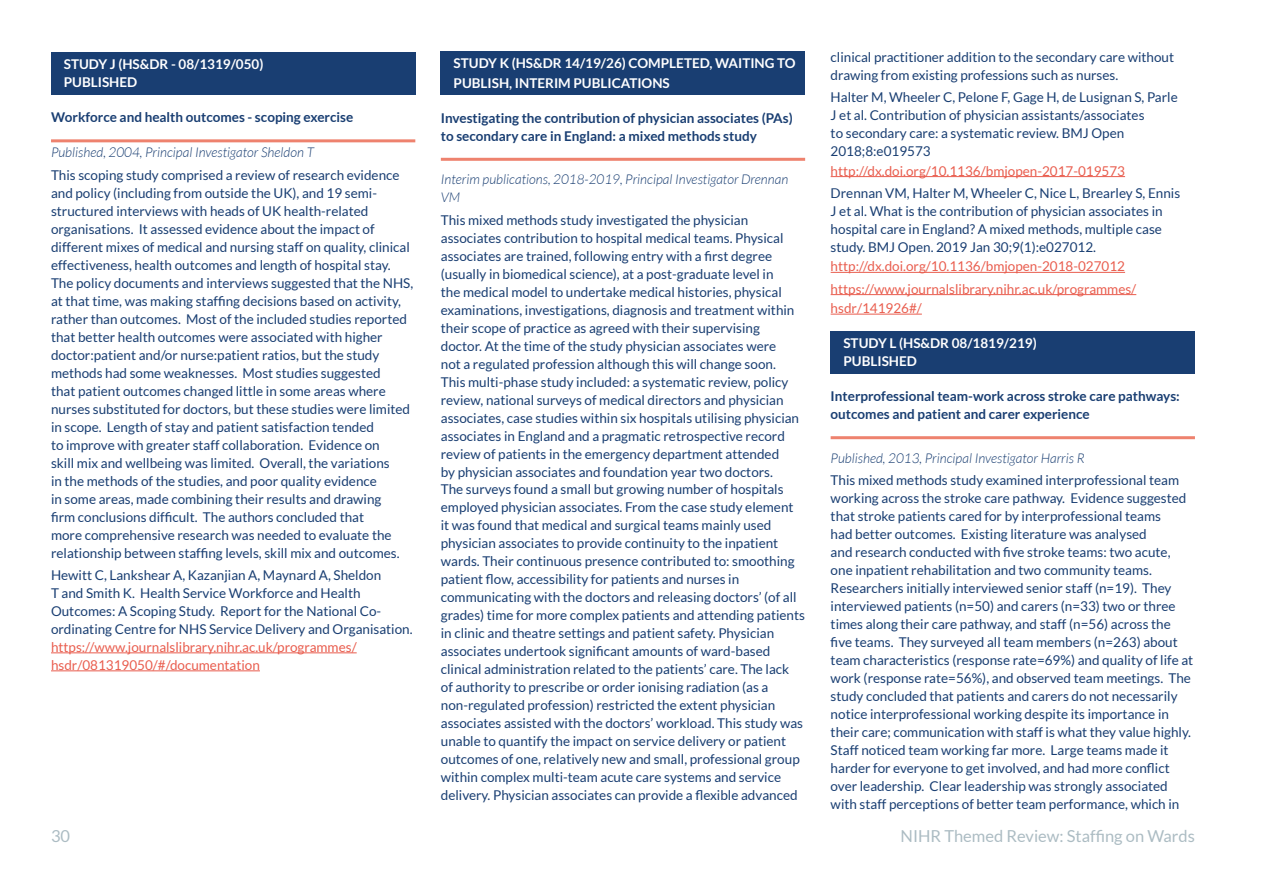
<style>
.page{position:relative;width:1263px;height:893px;background:#fff}
.page>*{position:absolute;margin:0;border:0;box-sizing:border-box;transform-origin:0 0}
.t1{font:16.5px "Lato";color:#acbcc3}
.t2{font:13.5px/18px "Lato";color:#193e72}
.t3{font:13.5px/18px "Lato";color:#e95d4e}
.t4{font:700 13.5px/18px "Lato";color:#193e72}
.t5{font:italic 300 13.5px/18px "Lato";color:#193e72}
.t6{font:700 13.5px/18px "Lato";color:#fff}
</style>
<div class="page">
<div style="left:51px;top:52px;width:364px;height:42px;background:#193e72"></div>
<hr style="left:51px;top:139px;width:364px;height:3px;background:#ee826e">
<hr style="left:51px;top:652px;width:306px;height:1px;background:#e95d4e">
<hr style="left:51px;top:670px;width:209px;height:1px;background:#e95d4e">
<div style="left:441px;top:51px;width:364px;height:44px;background:#193e72"></div>
<hr style="left:441px;top:158px;width:364px;height:3px;background:#ee826e">
<hr style="left:831px;top:176px;width:294px;height:1px;background:#e95d4e">
<hr style="left:831px;top:272px;width:294px;height:1px;background:#e95d4e">
<hr style="left:831px;top:294px;width:305px;height:1px;background:#e95d4e">
<hr style="left:831px;top:314px;width:91px;height:1px;background:#e95d4e">
<div style="left:831px;top:331px;width:364px;height:42px;background:#193e72"></div>
<hr style="left:831px;top:436px;width:364px;height:3px;background:#ee826e">
<p class="t6" style="left:64px;top:55px;width:201px">STUDY J (HS&amp;DR - 08/1319/050)<br>PUBLISHED</p>
<p class="t4" style="left:51px;top:108px;width:304px">Workforce and health outcomes - scoping exercise</p>
<p class="t5" style="left:51px;top:144px;width:264px">Published, 2004, Principal Investigator Sheldon T</p>
<p class="t2" style="left:51px;top:166px;width:364px">This scoping study comprised a review of research evidence and policy (including from outside the UK), and 19 semi&shy;structured interviews with heads of UK health-related organisations. It assessed evidence about the impact of different mixes of medical and nursing staff on quality, clinical effectiveness, health outcomes and length of hospital stay.<br>The policy documents and interviews suggested that the NHS, at that time, was making staffing decisions based on activity, rather than outcomes. Most of the included studies reported that better health outcomes were associated with higher doctor:patient and/or nurse:patient ratios, but the study methods had some weaknesses. Most studies suggested<br>that patient outcomes changed little in some areas where nurses substituted for doctors, but these studies were limited in scope. Length of stay and patient satisfaction tended<br>to improve with greater staff collaboration. Evidence on<br>skill mix and wellbeing was limited. Overall, the variations<br>in the methods of the studies, and poor quality evidence<br>in some areas, made combining their results and drawing<br>firm conclusions difficult. The authors concluded that<br>more comprehensive research was needed to evaluate the relationship between staffing levels, skill mix and outcomes.</p>
<p class="t2" style="left:51px;top:566px;width:363px">Hewitt C, Lankshear A, Kazanjian A, Maynard A, Sheldon<br>T and Smith K. Health Service Workforce and Health Outcomes: A Scoping Study. Report for the National Co&shy;ordinating Centre for NHS Service Delivery and Organisation.</p>
<p class="t3" style="left:51px;top:638px;width:307px">https://www.journalslibrary.nihr.ac.uk/programmes/ hsdr/081319050/#/documentation</p>
<p class="t6" style="left:454px;top:53px;width:343px;line-height:19.5px">STUDY K (HS&amp;DR 14/19/26) COMPLETED, WAITING TO<br>PUBLISH, INTERIM PUBLICATIONS</p>
<p class="t4" style="left:441px;top:109px;width:353px">Investigating the contribution of physician associates (PAs) to secondary care in England: a mixed methods study</p>
<p class="t5" style="left:441px;top:171px;width:349px">Interim publications, 2018-2019, Principal Investigator Drennan<br>VM</p>
<p class="t2" style="left:441px;top:211px;width:366px">This mixed methods study investigated the physician associates contribution to hospital medical teams. Physical associates are trained, following entry with a first degree (usually in biomedical science), at a post-graduate level in<br>the medical model to undertake medical histories, physical examinations, investigations, diagnosis and treatment within their scope of practice as agreed with their supervising<br>doctor. At the time of the study physician associates were<br>not a regulated profession although this will change soon.<br>This multi-phase study included: a systematic review, policy review, national surveys of medical directors and physician associates, case studies within six hospitals utilising physician associates in England and a pragmatic retrospective record review of patients in the emergency department attended<br>by physician associates and foundation year two doctors.<br>The surveys found a small but growing number of hospitals employed physician associates. From the case study element it was found that medical and surgical teams mainly used physician associates to provide continuity to the inpatient wards. Their continuous presence contributed to: smoothing patient flow, accessibility for patients and nurses in communicating with the doctors and releasing doctors’ (of all grades) time for more complex patients and attending patients in clinic and theatre settings and patient safety. Physician associates undertook significant amounts of ward-based clinical administration related to the patients’ care. The lack<br>of authority to prescribe or order ionising radiation (as a non-regulated profession) restricted the extent physician associates assisted with the doctors’ workload. This study was unable to quantify the impact on service delivery or patient outcomes of one, relatively new and small, professional group within complex multi-team acute care systems and service delivery. Physician associates can provide a flexible advanced</p>
<p class="t2" style="left:831px;top:48px;width:345px">clinical practitioner addition to the secondary care without drawing from existing professions such as nurses.</p>
<p class="t2" style="left:831px;top:88px;width:349px">Halter M, Wheeler C, Pelone F, Gage H, de Lusignan S, Parle J et al. Contribution of physician assistants/associates<br>to secondary care: a systematic review. BMJ Open 2018;8:e019573</p>
<p class="t3" style="left:831px;top:162px;width:296px">http://dx.doi.org/10.1136/bmjopen-2017-019573</p>
<p class="t2" style="left:831px;top:184px;width:351px">Drennan VM, Halter M, Wheeler C, Nice L, Brearley S, Ennis J et al. What is the contribution of physician associates in hospital care in England? A mixed methods, multiple case study. BMJ Open. 2019 Jan 30;9(1):e027012.</p>
<p class="t3" style="left:831px;top:255px;width:307px;line-height:22.2px">http://dx.doi.org/10.1136/bmjopen-2018-027012 https://www.journalslibrary.nihr.ac.uk/programmes/</p>
<p class="t3" style="left:831px;top:299px;width:93px">hsdr/141926#/</p>
<p class="t6" style="left:843px;top:334px;width:195px">STUDY L (HS&amp;DR 08/1819/219)<br>PUBLISHED</p>
<p class="t4" style="left:831px;top:387px;width:351px">Interprofessional team-work across stroke care pathways: outcomes and patient and carer experience</p>
<p class="t5" style="left:831px;top:449px;width:255px">Published, 2013, Principal Investigator Harris R</p>
<p class="t2" style="left:831px;top:471px;width:364px">This mixed methods study examined interprofessional team working across the stroke care pathway. Evidence suggested that stroke patients cared for by interprofessional teams<br>had better outcomes. Existing literature was analysed<br>and research conducted with five stroke teams: two acute, one inpatient rehabilitation and two community teams.<br>Researchers initially interviewed senior staff (n=19). They interviewed patients (n=50) and carers (n=33) two or three times along their care pathway, and staff (n=56) across the five teams. They surveyed all team members (n=263) about team characteristics (response rate=69%) and quality of life at work (response rate=56%), and observed team meetings. The study concluded that patients and carers do not necessarily notice interprofessional working despite its importance in their care; communication with staff is what they value highly.<br>Staff noticed team working far more. Large teams made it harder for everyone to get involved, and had more conflict over leadership. Clear leadership was strongly associated with staff perceptions of better team performance, which in</p>
<p class="t1" style="left:51px;top:827px;width:21px">30</p>
<p class="t1" style="left:900px;top:827px;width:296px">NIHR Themed Review: Staffing on Wards</p>
</div>
